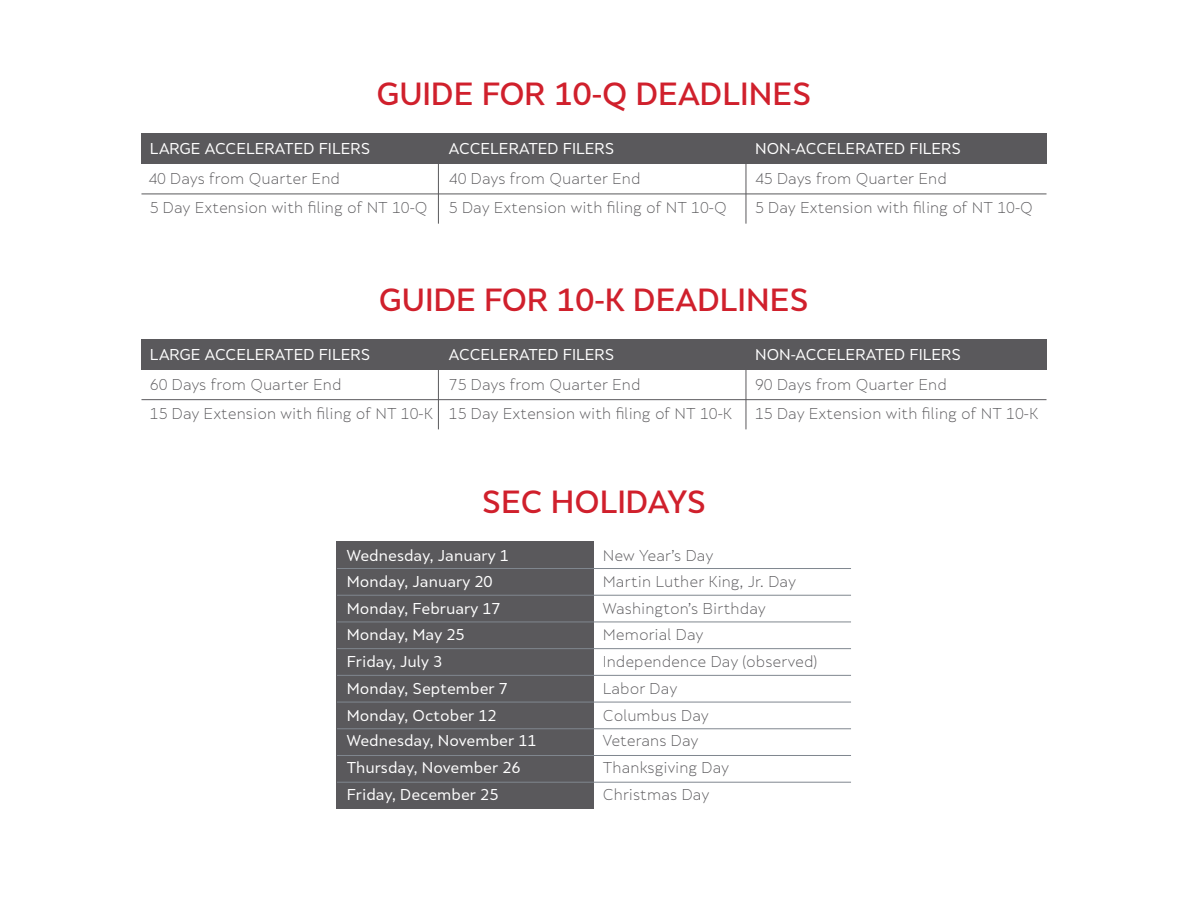
<style>
.page{position:relative;width:1188px;height:918px;background:#fff}
.page>*{position:absolute;margin:0;border:0;box-sizing:border-box;transform-origin:0 0}
.t1{font:500 30px "Skola Sans";color:#d0202c}
.t2{font:300 14.7px "Skola Sans";color:#5a595c}
.t3{font:14.7px "Skola Sans";color:#fff}
</style>
<div class="page">
<div style="left:141px;top:133px;width:906px;height:30px;background:#5a595c"></div>
<hr style="left:141px;top:194px;width:906px;height:1px;background:#5a595c">
<hr style="left:438px;top:163px;width:1px;height:61px;background:#5a595c">
<hr style="left:746px;top:163px;width:1px;height:61px;background:#5a595c">
<div style="left:141px;top:339px;width:906px;height:30px;background:#5a595c"></div>
<hr style="left:141px;top:399px;width:906px;height:1px;background:#5a595c">
<hr style="left:438px;top:369px;width:1px;height:60px;background:#5a595c">
<hr style="left:746px;top:369px;width:1px;height:60px;background:#5a595c">
<div style="left:337px;top:541px;width:257px;height:268px;background:#5a595c"></div>
<hr style="left:337px;top:568px;width:514px;height:1px;background:#80878f">
<hr style="left:337px;top:595px;width:514px;height:1px;background:#80878f">
<hr style="left:337px;top:622px;width:514px;height:1px;background:#80878f">
<hr style="left:337px;top:648px;width:514px;height:1px;background:#80878f">
<hr style="left:337px;top:675px;width:514px;height:1px;background:#80878f">
<hr style="left:337px;top:702px;width:514px;height:1px;background:#80878f">
<hr style="left:337px;top:728px;width:514px;height:1px;background:#80878f">
<hr style="left:337px;top:755px;width:514px;height:1px;background:#80878f">
<hr style="left:337px;top:782px;width:514px;height:1px;background:#80878f">
<p class="t1" style="left:376px;top:76px;width:437px">GUIDE FOR 10-Q DEADLINES</p>
<p class="t3" style="left:150px;top:140px;width:222px">LARGE ACCELERATED FILERS</p>
<p class="t3" style="left:449px;top:140px;width:167px">ACCELERATED FILERS</p>
<p class="t3" style="left:755px;top:140px;width:208px">NON-ACCELERATED FILERS</p>
<p class="t2" style="left:148px;top:170px;width:193px">40 Days from Quarter End</p>
<p class="t2" style="left:449px;top:170px;width:193px">40 Days from Quarter End</p>
<p class="t2" style="left:755px;top:170px;width:193px">45 Days from Quarter End</p>
<p class="t2" style="left:150px;top:199px;width:279px">5 Day Extension with filing of NT 10-Q</p>
<p class="t2" style="left:449px;top:199px;width:279px">5 Day Extension with filing of NT 10-Q</p>
<p class="t2" style="left:755px;top:199px;width:279px">5 Day Extension with filing of NT 10-Q</p>
<p class="t1" style="left:379px;top:282px;width:432px">GUIDE FOR 10-K DEADLINES</p>
<p class="t3" style="left:150px;top:346px;width:222px">LARGE ACCELERATED FILERS</p>
<p class="t3" style="left:449px;top:346px;width:167px">ACCELERATED FILERS</p>
<p class="t3" style="left:755px;top:346px;width:208px">NON-ACCELERATED FILERS</p>
<p class="t2" style="left:150px;top:376px;width:193px">60 Days from Quarter End</p>
<p class="t2" style="left:449px;top:376px;width:193px">75 Days from Quarter End</p>
<p class="t2" style="left:755px;top:376px;width:193px">90 Days from Quarter End</p>
<p class="t2" style="left:150px;top:405px;width:285px">15 Day Extension with filing of NT 10-K</p>
<p class="t2" style="left:449px;top:405px;width:285px">15 Day Extension with filing of NT 10-K</p>
<p class="t2" style="left:755px;top:405px;width:285px">15 Day Extension with filing of NT 10-K</p>
<p class="t1" style="left:482px;top:483px;width:226px">SEC HOLIDAYS</p>
<p class="t3" style="left:347px;top:547px;width:164px">Wednesday, January 1</p>
<p class="t3" style="left:347px;top:572px;width:147px">Monday, January 20</p>
<p class="t3" style="left:347px;top:600px;width:155px">Monday, February 17</p>
<p class="t3" style="left:347px;top:625px;width:119px">Monday, May 25</p>
<p class="t3" style="left:347px;top:652px;width:97px">Friday, July 3</p>
<p class="t3" style="left:347px;top:679px;width:163px">Monday, September 7</p>
<p class="t3" style="left:347px;top:706px;width:151px">Monday, October 12</p>
<p class="t3" style="left:347px;top:732px;width:191px">Wednesday, November 11</p>
<p class="t3" style="left:347px;top:759px;width:175px">Thursday, November 26</p>
<p class="t3" style="left:347px;top:786px;width:153px">Friday, December 25</p>
<p class="t2" style="left:603px;top:547px;width:112px">New Year’s Day</p>
<p class="t2" style="left:603px;top:573px;width:195px">Martin Luther King, Jr. Day</p>
<p class="t2" style="left:603px;top:600px;width:164px">Washington’s Birthday</p>
<p class="t2" style="left:603px;top:626px;width:102px">Memorial Day</p>
<p class="t2" style="left:603px;top:653px;width:216px">Independence Day (observed)</p>
<p class="t2" style="left:603px;top:680px;width:76px">Labor Day</p>
<p class="t2" style="left:603px;top:707px;width:107px">Columbus Day</p>
<p class="t2" style="left:603px;top:732px;width:97px">Veterans Day</p>
<p class="t2" style="left:603px;top:759px;width:128px">Thanksgiving Day</p>
<p class="t2" style="left:603px;top:786px;width:108px">Christmas Day</p>
</div>
